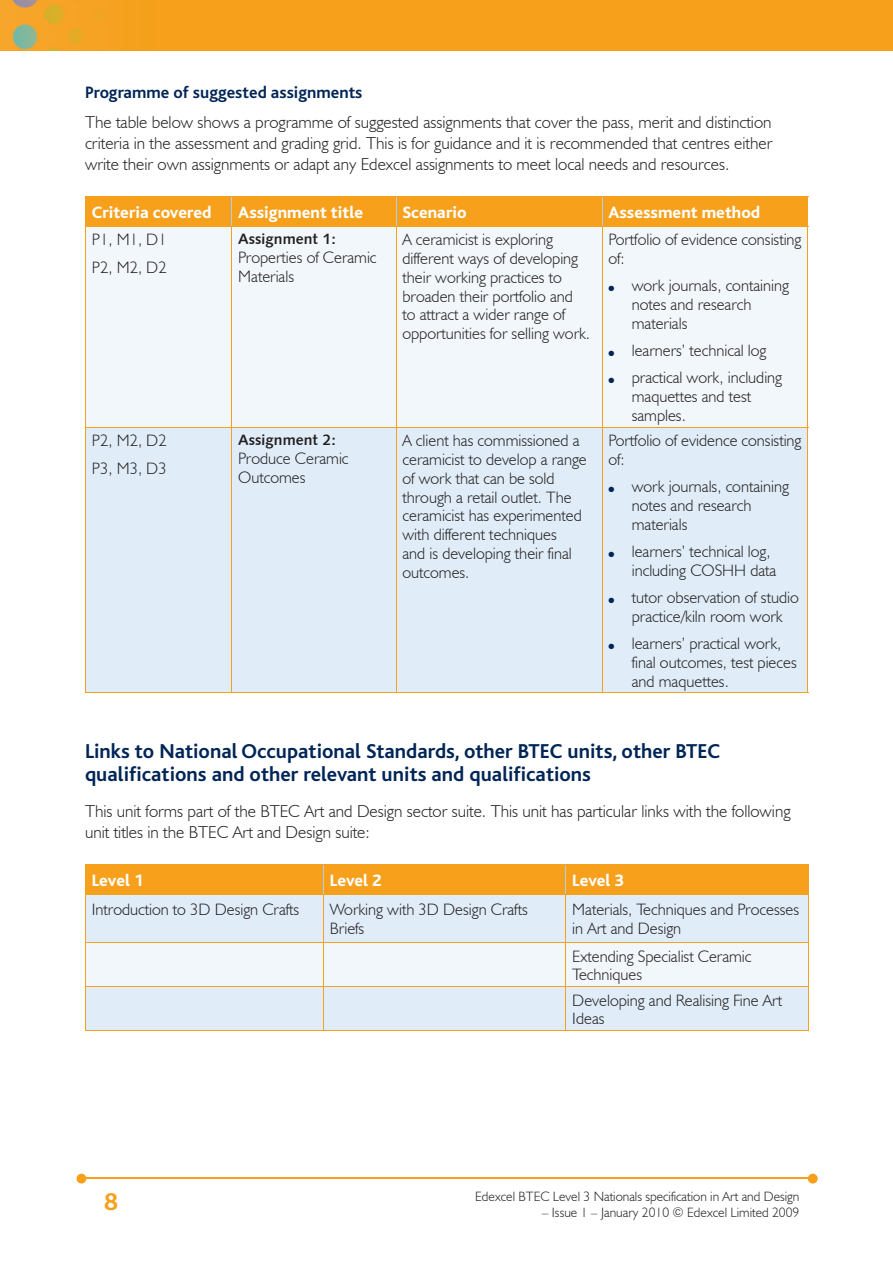
<style>
.page{position:relative;width:893px;height:1263px;background:#fff}
.page>*{position:absolute;margin:0;border:0;box-sizing:border-box;transform-origin:0 0}
.t1{font:700 25.5px "Bliss";color:#f6a01b}
.t2{font:700 21px/22.5px "Bliss";color:#002556}
.t3{font:300 17.25px/21px "Humanist 521 BT";color:#231f20;text-align:justify}
.t4{font:800 17.25px "Bliss";color:#fff}
.t5{font:700 17.25px "Bliss";color:#002556}
.t6{font:300 16.5px/18.8px "Humanist 521 BT";color:#231f20}
.t7{font:15px "Humanist 531 BT Bold A";color:#231f20}
.t8{font:300 13.5px "Humanist 521 BT";color:#231f20}
.t9{font:7.5px "Zapf Dingbats";color:#002556}
</style>
<div class="page">
<img style="left:0;top:0;width:893px;height:51px">
<hr style="left:82px;top:1178px;width:728px;height:1px;background:#f6a01b">
<svg style="left:808px;top:1174px;width:10px;height:9px"></svg>
<svg style="left:77px;top:1174px;width:9px;height:9px"></svg>
<div style="left:86px;top:227px;width:721px;height:200px;background:#f2f7fb"></div>
<div style="left:86px;top:428px;width:721px;height:264px;background:#e0edf8"></div>
<div style="left:85px;top:197px;width:723px;height:29px;background:#f6a01b"></div>
<hr style="left:85px;top:196px;width:147px;height:1px;background:#f6a01b">
<hr style="left:232px;top:196px;width:164px;height:1px;background:#f6a01b">
<hr style="left:396px;top:196px;width:206px;height:1px;background:#f6a01b">
<hr style="left:602px;top:196px;width:206px;height:1px;background:#f6a01b">
<hr style="left:232px;top:227px;width:1px;height:200px;background:#f6a01b">
<hr style="left:396px;top:227px;width:1px;height:200px;background:#f6a01b">
<hr style="left:602px;top:227px;width:1px;height:200px;background:#f6a01b">
<hr style="left:85px;top:227px;width:1px;height:200px;background:#f6a01b">
<hr style="left:807px;top:227px;width:1px;height:200px;background:#f6a01b">
<hr style="left:85px;top:226px;width:147px;height:1px;background:#f6a01b">
<hr style="left:232px;top:226px;width:164px;height:1px;background:#f6a01b">
<hr style="left:396px;top:226px;width:206px;height:1px;background:#f6a01b">
<hr style="left:602px;top:226px;width:206px;height:1px;background:#f6a01b">
<hr style="left:232px;top:428px;width:1px;height:264px;background:#f6a01b">
<hr style="left:396px;top:428px;width:1px;height:264px;background:#f6a01b">
<hr style="left:602px;top:428px;width:1px;height:264px;background:#f6a01b">
<hr style="left:85px;top:692px;width:147px;height:1px;background:#f6a01b">
<hr style="left:232px;top:692px;width:164px;height:1px;background:#f6a01b">
<hr style="left:396px;top:692px;width:206px;height:1px;background:#f6a01b">
<hr style="left:602px;top:692px;width:206px;height:1px;background:#f6a01b">
<hr style="left:85px;top:428px;width:1px;height:264px;background:#f6a01b">
<hr style="left:807px;top:428px;width:1px;height:264px;background:#f6a01b">
<hr style="left:85px;top:427px;width:147px;height:1px;background:#f6a01b">
<hr style="left:232px;top:427px;width:164px;height:1px;background:#f6a01b">
<hr style="left:396px;top:427px;width:206px;height:1px;background:#f6a01b">
<hr style="left:602px;top:427px;width:206px;height:1px;background:#f6a01b">
<div style="left:86px;top:865px;width:722px;height:29px;background:#f6a01b"></div>
<div style="left:86px;top:895px;width:722px;height:135px;background:#e0edf8"></div>
<div style="left:86px;top:943px;width:722px;height:43px;background:#f2f7fb"></div>
<hr style="left:323px;top:864px;width:1px;height:30px;background:#accfed">
<hr style="left:566px;top:864px;width:1px;height:30px;background:#accfed">
<hr style="left:85px;top:864px;width:1px;height:30px;background:#f6a01b">
<hr style="left:808px;top:864px;width:1px;height:30px;background:#f6a01b">
<hr style="left:85px;top:864px;width:239px;height:1px;background:#f6a01b">
<hr style="left:324px;top:864px;width:242px;height:1px;background:#f6a01b">
<hr style="left:566px;top:864px;width:243px;height:1px;background:#f6a01b">
<hr style="left:85px;top:895px;width:1px;height:47px;background:#f6a01b">
<hr style="left:85px;top:894px;width:239px;height:1px;background:#f6a01b">
<hr style="left:323px;top:895px;width:1px;height:47px;background:#f6a01b">
<hr style="left:324px;top:894px;width:242px;height:1px;background:#f6a01b">
<hr style="left:566px;top:895px;width:1px;height:47px;background:#f6a01b">
<hr style="left:808px;top:895px;width:1px;height:47px;background:#f6a01b">
<hr style="left:566px;top:894px;width:243px;height:1px;background:#f6a01b">
<hr style="left:85px;top:943px;width:1px;height:43px;background:#f6a01b">
<hr style="left:85px;top:942px;width:239px;height:1px;background:#f6a01b">
<hr style="left:323px;top:943px;width:1px;height:43px;background:#f6a01b">
<hr style="left:324px;top:942px;width:242px;height:1px;background:#f6a01b">
<hr style="left:566px;top:943px;width:1px;height:43px;background:#f6a01b">
<hr style="left:808px;top:943px;width:1px;height:43px;background:#f6a01b">
<hr style="left:566px;top:942px;width:243px;height:1px;background:#f6a01b">
<hr style="left:85px;top:1030px;width:239px;height:1px;background:#f6a01b">
<hr style="left:85px;top:987px;width:1px;height:43px;background:#f6a01b">
<hr style="left:85px;top:986px;width:239px;height:1px;background:#f6a01b">
<hr style="left:324px;top:1030px;width:242px;height:1px;background:#f6a01b">
<hr style="left:323px;top:987px;width:1px;height:43px;background:#f6a01b">
<hr style="left:324px;top:986px;width:242px;height:1px;background:#f6a01b">
<hr style="left:566px;top:1030px;width:243px;height:1px;background:#f6a01b">
<hr style="left:566px;top:987px;width:1px;height:43px;background:#f6a01b">
<hr style="left:808px;top:987px;width:1px;height:43px;background:#f6a01b">
<hr style="left:566px;top:986px;width:243px;height:1px;background:#f6a01b">
<p class="t5" style="left:85px;top:84px;width:279px">Programme of suggested assignments</p>
<p class="t3" style="left:85px;top:111px;width:689px">The table below shows a programme of suggested assignments that cover the pass, merit and distinction criteria in the assessment and grading grid. This is for guidance and it is recommended that centres either write their own assignments or adapt any Edexcel assignments to meet local needs and resources.</p>
<p class="t4" style="left:92px;top:203px;width:121px">Criteria covered</p>
<p class="t4" style="left:238px;top:203px;width:126px">Assignment title</p>
<p class="t4" style="left:402px;top:203px;width:66px">Scenario</p>
<p class="t4" style="left:608px;top:203px;width:153px">Assessment method</p>
<p class="t6" style="left:92px;top:226px;width:76px;line-height:27.3px">P1, M1, D1<br>P2, M2, D2</p>
<p class="t7" style="left:238px;top:230px;width:100px">Assignment 1:</p>
<p class="t6" style="left:402px;top:230px;width:189px">A ceramicist is exploring different ways of developing their working practices to broaden their portfolio and to attract a wider range of opportunities for selling work.</p>
<p class="t6" style="left:608px;top:230px;width:195px">Portfolio of evidence consisting of:</p>
<p class="t6" style="left:238px;top:248px;width:140px">Properties of Ceramic<br>Materials</p>
<p class="t6" style="left:632px;top:276px;width:159px">work journals, containing notes and research materials</p>
<p class="t6" style="left:632px;top:337px;width:152px;line-height:27.3px">learners’ technical log practical work, including</p>
<p class="t6" style="left:632px;top:387px;width:121px">maquettes and test samples.</p>
<p class="t9" style="left:608px;top:285px;width:7px">●</p>
<p class="t9" style="left:608px;top:350px;width:7px">●</p>
<p class="t9" style="left:608px;top:377px;width:7px">●</p>
<p class="t6" style="left:92px;top:427px;width:76px;line-height:27.3px">P2, M2, D2<br>P3, M3, D3</p>
<p class="t7" style="left:238px;top:431px;width:100px">Assignment 2:</p>
<p class="t6" style="left:238px;top:449px;width:112px">Produce Ceramic<br>Outcomes</p>
<p class="t6" style="left:402px;top:431px;width:186px">A client has commissioned a ceramicist to develop a range of work that can be sold through a retail outlet. The ceramicist has experimented with different techniques<br>and is developing their final outcomes.</p>
<p class="t6" style="left:608px;top:431px;width:195px">Portfolio of evidence consisting of:</p>
<p class="t6" style="left:632px;top:477px;width:159px">work journals, containing notes and research materials</p>
<p class="t6" style="left:632px;top:542px;width:146px">learners’ technical log, including COSHH data</p>
<p class="t6" style="left:632px;top:588px;width:169px">tutor observation of studio practice/kiln room work</p>
<p class="t6" style="left:632px;top:634px;width:167px">learners’ practical work, final outcomes, test pieces and maquettes.</p>
<p class="t9" style="left:608px;top:486px;width:7px">●</p>
<p class="t9" style="left:608px;top:551px;width:7px">●</p>
<p class="t9" style="left:608px;top:597px;width:7px">●</p>
<p class="t9" style="left:608px;top:643px;width:7px">●</p>
<p class="t2" style="left:85px;top:741px;width:637px">Links to National Occupational Standards, other BTEC units, other BTEC qualifications and other relevant units and qualifications</p>
<p class="t3" style="left:85px;top:800px;width:707px">This unit forms part of the BTEC Art and Design sector suite. This unit has particular links with the following unit titles in the BTEC Art and Design suite:</p>
<p class="t4" style="left:92px;top:871px;width:53px">Level 1</p>
<p class="t4" style="left:330px;top:871px;width:53px">Level 2</p>
<p class="t4" style="left:572px;top:871px;width:53px">Level 3</p>
<p class="t6" style="left:92px;top:900px;width:209px">Introduction to 3D Design Crafts</p>
<p class="t6" style="left:330px;top:900px;width:199px">Working with 3D Design Crafts<br>Briefs</p>
<p class="t6" style="left:572px;top:900px;width:228px">Materials, Techniques and Processes in Art and Design</p>
<p class="t6" style="left:572px;top:946px;width:181px">Extending Specialist Ceramic<br>Techniques</p>
<p class="t6" style="left:572px;top:990px;width:211px">Developing and Realising Fine Art<br>Ideas</p>
<h1 class="t1" style="left:104px;top:1189px;width:15px">8</h1>
<p class="t8" style="left:475px;top:1188px;width:326px">Edexcel BTEC Level 3 Nationals specification in Art and Design</p>
<p class="t8" style="left:542px;top:1204px;width:259px">– Issue 1 – January 2010 © Edexcel Limited 2009</p>
</div>
